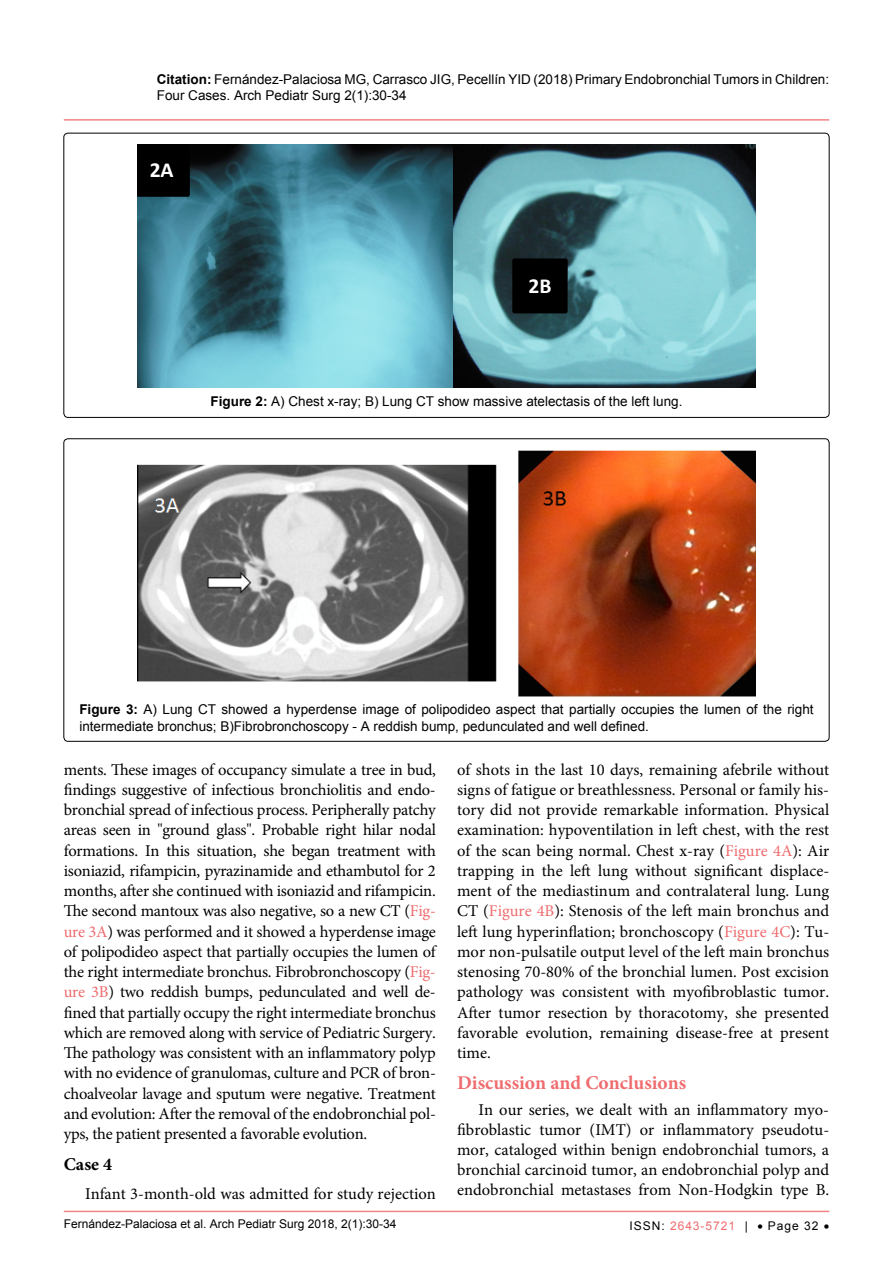
<style>
.page{position:relative;width:893px;height:1263px;background:#fff}
.page>*{position:absolute;margin:0;border:0;box-sizing:border-box;transform-origin:0 0}
.t1{font:700 21.45px "Calibri";color:#fff}
.t2{font:700 19.5px "Minion Pro";color:#ef6c6f}
.t3{font:700 18px "Minion Pro";color:#000}
.t4{font:16.5px/20.2px "Minion Pro";color:#000;text-align:justify}
.t5{font:13.5px/16.2px "Arial";color:#000}
.t6{font:12px "Arial";color:#000}
.t7{font:12px "Arial";letter-spacing:.08em;color:#ef6c6f}
.s1{font-weight:700}
.s2{color:#ef6c6f}
.s3{color:#000}
</style>
<div class="page">
<hr style="left:64px;top:1211px;width:765px;height:1px;background:#ef6c6f">
<hr style="left:64px;top:119px;width:765px;height:2px;background:#ef6c6f">
<img style="left:137px;top:145px;width:316px;height:242px">
<img style="left:453px;top:145px;width:302px;height:242px">
<div style="left:137px;top:145px;width:53px;height:52px;background:#000"></div>
<div style="left:514px;top:260px;width:52px;height:51px;background:#000"></div>
<div style="left:512px;top:258px;width:56px;height:55px;border:4px solid #000"></div>
<img style="left:137px;top:450px;width:618px;height:246px">
<p class="t5" style="left:157px;top:71px;width:674px"><span class="s1">Citation:</span> Fernández-Palaciosa MG, Carrasco JIG, Pecellín YID (2018) Primary Endobronchial Tumors in Children:<br>Four Cases. Arch Pediatr Surg 2(1):30-34</p>
<h1 class="t1" style="left:150px;top:156px;width:25px">2A</h1>
<h1 class="t1" style="left:528px;top:273px;width:24px">2B</h1>
<h1 class="t1" style="left:538px;top:273px;width:15px">A</h1>
<p class="t5" style="left:210px;top:393px;width:473px"><span class="s1">Figure 2:</span> A) Chest x-ray; B) Lung CT show massive atelectasis of the left lung.</p>
<p class="t5" style="left:79px;top:702px;width:736px"><span class="s1">Figure 3:</span> A) Lung CT showed a hyperdense image of polipodideo aspect that partially occupies the lumen of the right intermediate bronchus; B)Fibrobronchoscopy - A reddish bump, pedunculated and well defined.</p>
<p class="t4" style="left:64px;top:759px;width:374px">ments. These images of occupancy simulate a tree in bud, findings suggestive of infectious bronchiolitis and endo&shy;bronchial spread of infectious process. Peripherally patchy areas seen in "ground glass". Probable right hilar nodal formations. In this situation, she began treatment with isoniazid, rifampicin, pyrazinamide and ethambutol for 2 months, after she continued with isoniazid and rifampicin.<br>The second mantoux was also negative, so a new CT (<span class="s2">Fig&shy;ure 3A</span>) was performed and it showed a hyperdense image of polipodideo aspect that partially occupies the lumen of the right intermediate bronchus. Fibrobronchoscopy (<span class="s2">Fig&shy;ure 3B</span>) two reddish bumps, pedunculated and well de&shy;fined that partially occupy the right intermediate bronchus which are removed along with service of Pediatric Surgery.<br>The pathology was consistent with an inflammatory polyp with no evidence of granulomas, culture and PCR of bron&shy;choalveolar lavage and sputum were negative. Treatment and evolution: After the removal of the endobronchial pol&shy;yps, the patient presented a favorable evolution.</p>
<p class="t3" style="left:64px;top:1152px;width:50px">Case 4</p>
<p class="t4" style="left:85px;top:1183px;width:352px">Infant 3-month-old was admitted for study rejection</p>
<p class="t4" style="left:457px;top:759px;width:374px">of shots in the last 10 days, remaining afebrile without signs of fatigue or breathlessness. Personal or family his&shy;tory did not provide remarkable information. Physical examination: hypoventilation in left chest, with the rest of the scan being normal. Chest x-ray (<span class="s2">Figure 4A</span>): Air trapping in the left lung without significant displace&shy;ment of the mediastinum and contralateral lung. Lung CT (<span class="s2">Figure 4B</span>): Stenosis of the left main bronchus and left lung hyperinflation; bronchoscopy (<span class="s2">Figure 4C</span>): Tu&shy;mor non-pulsatile output level of the left main bronchus stenosing 70-80% of the bronchial lumen. Post excision pathology was consistent with myofibroblastic tumor.<br>After tumor resection by thoracotomy, she presented favorable evolution, remaining disease-free at present time.</p>
<p class="t2" style="left:457px;top:1069px;width:231px">Discussion and Conclusions</p>
<p class="t4" style="left:457px;top:1100px;width:374px;line-height:19.8px;text-indent:21px">In our series, we dealt with an inflammatory myo&shy;fibroblastic tumor (IMT) or inflammatory pseudotu&shy;mor, cataloged within benign endobronchial tumors, a bronchial carcinoid tumor, an endobronchial polyp and endobronchial metastases from Non-Hodgkin type B.</p>
<p class="t6" style="left:64px;top:1215px;width:334px">Fernández-Palaciosa et al. Arch Pediatr Surg 2018, 2(1):30-34</p>
<p class="t7" style="left:630px;top:1217px;width:120px"><span class="s3">ISSN:</span> 2643-5721 <span class="s3">|</span></p>
<p class="t6" style="left:757px;top:1218px;width:73px">• Page 32 •</p>
</div>
